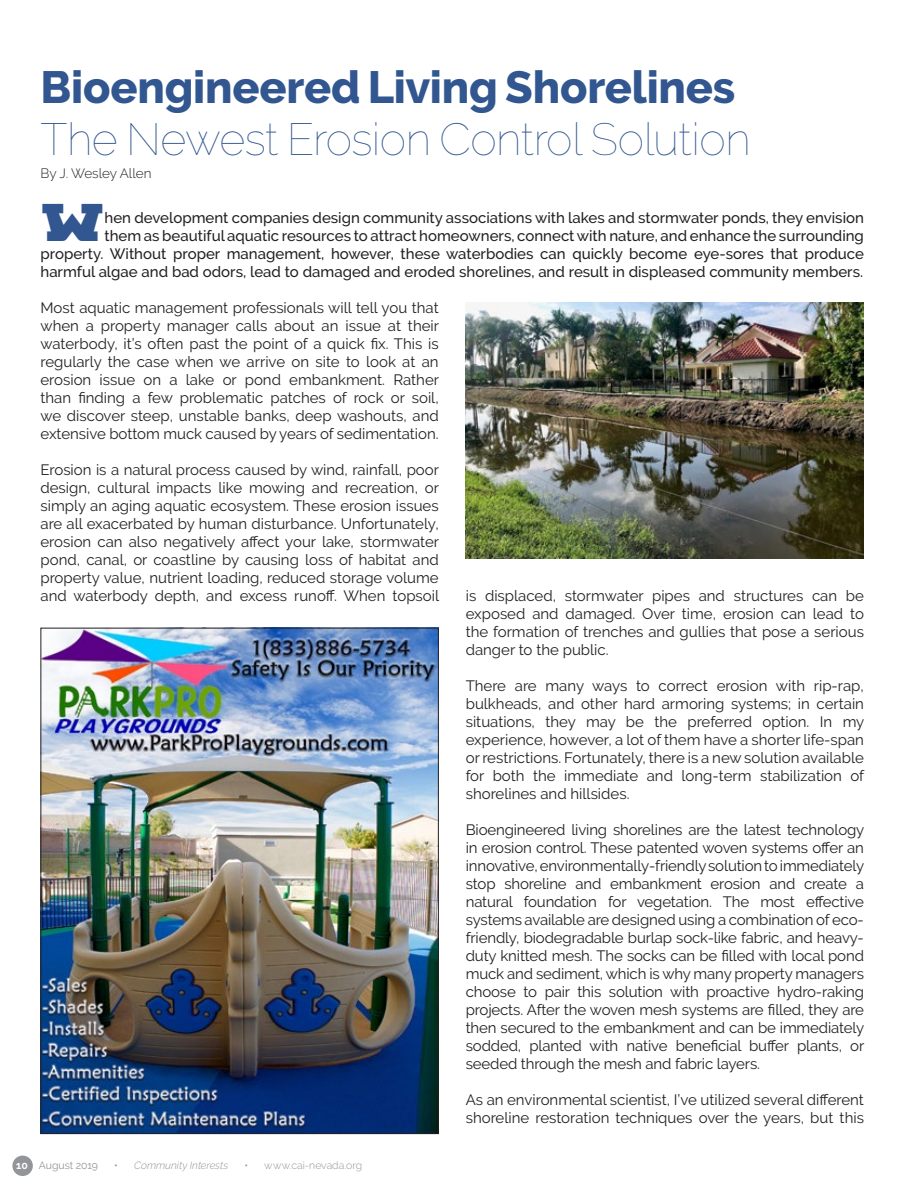
<style>
.page{position:relative;width:918px;height:1188px;background:#fff}
.page>*{position:absolute;margin:0;border:0;box-sizing:border-box;transform-origin:0 0}
.t1{font:100 45px "Raleway";letter-spacing:-.015em;color:#315690}
.t2{font:800 45px "Raleway";letter-spacing:-.005em;color:#315690}
.t3{font:28.95px "Big Ten Block";color:#315690}
.t4{font:15px/18px "Raleway";color:#231f20;text-align:justify}
.t5{font:500 15px/18px "Raleway";color:#231f20;text-align:right}
.t6{font:300 13.5px "Raleway";color:#231f20}
.t7{font:italic 300 10.5px "Raleway";color:#939598}
.t8{font:300 10.5px "Raleway";color:#939598}
.t9{font:10.5px "Raleway";letter-spacing:-.005em;color:#939598}
.s1{font-weight:700;color:#fff}
.s2{font-weight:400;font-style:normal}
.s3{font-weight:400}
</style>
<div class="page">
<img style="left:466px;top:302px;width:398px;height:257px">
<img style="left:42px;top:630px;width:395px;height:502px">
<div style="left:12px;top:1156px;width:21px;height:20px;background:#939598;border-radius:50%"></div>
<h1 class="t2" style="left:40px;top:62px;width:696px">Bioengineered Living Shorelines</h1>
<h1 class="t1" style="left:40px;top:112px;width:712px">The Newest Erosion Control Solution</h1>
<p class="t6" style="left:40px;top:165px;width:113px">By J. Wesley Allen</p>
<h2 class="t3" style="left:40px;top:214px;width:65px">W</h2>
<p class="t5" style="left:40px;top:208px;width:825px">hen development companies design community associations with lakes and stormwater ponds, they envision<br>them as beautiful aquatic resources to attract homeowners, connect with nature, and enhance the surrounding property. Without proper management, however, these waterbodies can quickly become eye-sores that produce harmful algae and bad odors, lead to damaged and eroded shorelines, and result in displeased community members.</p>
<p class="t4" style="left:40px;top:298px;width:400px">Most aquatic management professionals will tell you that when a property manager calls about an issue at their waterbody, it’s often past the point of a quick fix. This is regularly the case when we arrive on site to look at an erosion issue on a lake or pond embankment. Rather than finding a few problematic patches of rock or soil, we discover steep, unstable banks, deep washouts, and extensive bottom muck caused by years of sedimentation.</p>
<p class="t4" style="left:40px;top:460px;width:400px">Erosion is a natural process caused by wind, rainfall, poor design, cultural impacts like mowing and recreation, or simply an aging aquatic ecosystem. These erosion issues are all exacerbated by human disturbance. Unfortunately, erosion can also negatively affect your lake, stormwater pond, canal, or coastline by causing loss of habitat and property value, nutrient loading, reduced storage volume and waterbody depth, and excess runoff. When topsoil</p>
<p class="t4" style="left:466px;top:586px;width:400px">is displaced, stormwater pipes and structures can be exposed and damaged. Over time, erosion can lead to the formation of trenches and gullies that pose a serious danger to the public.</p>
<p class="t4" style="left:466px;top:676px;width:400px">There are many ways to correct erosion with rip-rap, bulkheads, and other hard armoring systems; in certain situations, they may be the preferred option. In my experience, however, a lot of them have a shorter life-span or restrictions. Fortunately, there is a new solution available for both the immediate and long-term stabilization of shorelines and hillsides.</p>
<p class="t4" style="left:466px;top:820px;width:400px">Bioengineered living shorelines are the latest technology in erosion control. These patented woven systems offer an innovative, environmentally-friendly solution to immediately stop shoreline and embankment erosion and create a natural foundation for vegetation. The most effective systems available are designed using a combination of eco&shy;friendly, biodegradable burlap sock-like fabric, and heavy&shy;duty knitted mesh. The socks can be filled with local pond muck and sediment, which is why many property managers choose to pair this solution with proactive hydro-raking projects. After the woven mesh systems are filled, they are then secured to the embankment and can be immediately sodded, planted with native beneficial buffer plants, or seeded through the mesh and fabric layers.</p>
<p class="t4" style="left:466px;top:1090px;width:400px">As an environmental scientist, I’ve utilized several different shoreline restoration techniques over the years, but this</p>
<p class="t9" style="left:16px;top:1159px;width:83px"><span class="s1">10</span> August 2019</p>
<p class="t7" style="left:114px;top:1159px;width:115px"><span class="s2">•</span> Community Interests</p>
<p class="t8" style="left:244px;top:1159px;width:119px"><span class="s3">•</span> www.cai-nevada.org</p>
</div>
